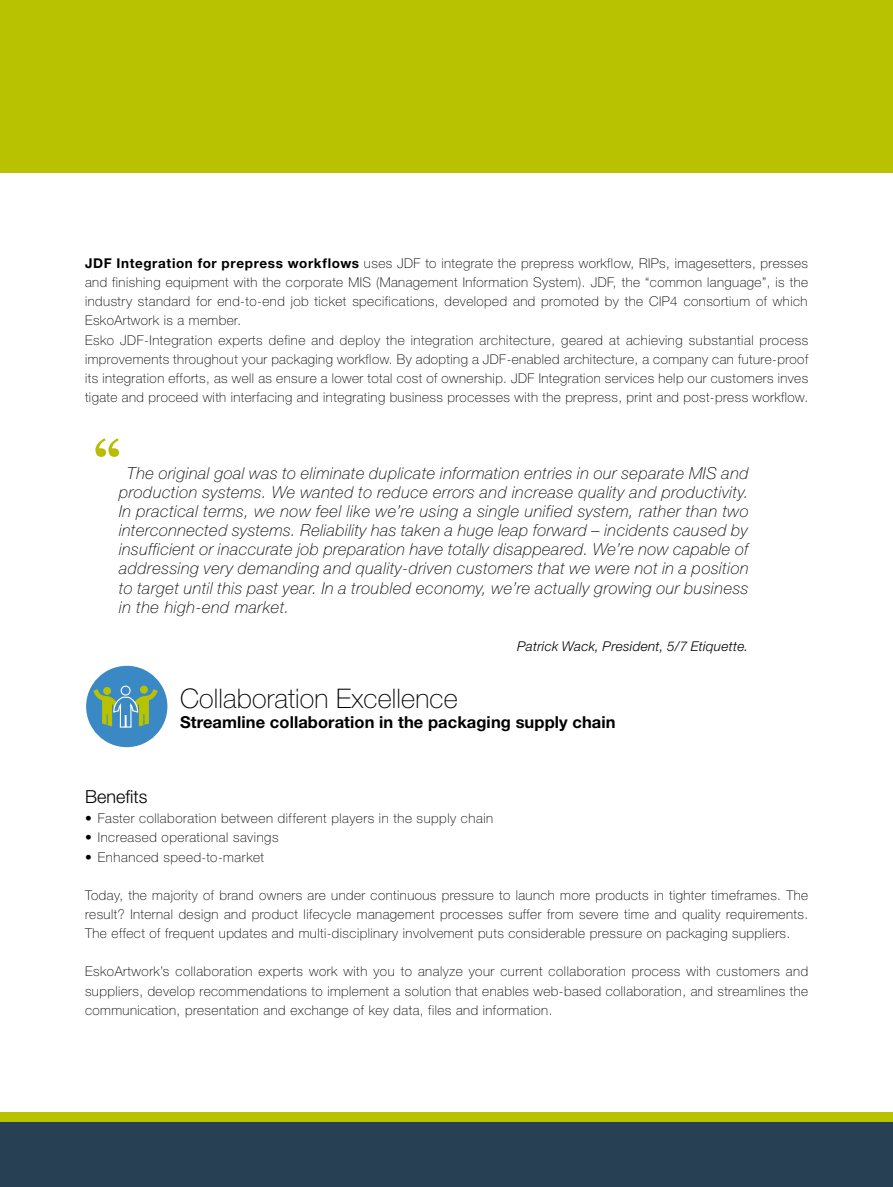
<style>
.page{position:relative;width:893px;height:1187px;background:#fff}
.page>*{position:absolute;margin:0;border:0;box-sizing:border-box;transform-origin:0 0}
.t1{font:700 54px "Georgia";color:#b8bd00}
.t2{font:100 27px "Helvetica Neue LT Std";letter-spacing:.005em;color:#000}
.t3{font:300 18px "Helvetica Neue LT Std";color:#000}
.t4{font:italic 100 16.5px/19.2px "Helvetica Neue LT Std";letter-spacing:.035em;color:#000;text-align:justify}
.t5{font:700 16.5px "Helvetica Neue LT Std";letter-spacing:.005em;color:#000}
.t6{font:100 13.5px/19.2px "Helvetica Neue LT Std";letter-spacing:.035em;color:#000;text-align:justify}
.t7{font:italic 300 13.5px "Helvetica Neue LT Std";letter-spacing:.02em;color:#000}
.s1{font-weight:700}
</style>
<div class="page">
<div style="left:0;top:0;width:893px;height:172px;background:#b8c200"></div>
<div style="left:0;top:1116px;width:893px;height:70px;background:#284053"></div>
<div style="left:0;top:1111px;width:893px;height:10px;background:#b8c200"></div>
<div style="left:86px;top:665px;width:81px;height:82px;background:#3b89c4;border-radius:50%"></div>
<svg style="left:140px;top:685px;width:8px;height:8px"></svg>
<svg style="left:93px;top:689px;width:65px;height:39px"></svg>
<div style="left:121px;top:685px;width:10px;height:10px;border:1px solid #fff;border-radius:50%"></div>
<p class="t6" style="left:85px;top:253px;width:725px;text-align:left"><span class="s1">JDF Integration for prepress workflows</span> uses JDF to integrate the prepress workflow, RIPs, imagesetters, presses and finishing equipment with the corporate MIS (Management Information System). JDF, the “common language”, is the industry standard for end-to-end job ticket specifications, developed and promoted by the CIP4 consortium of which EskoArtwork is a member.<br>Esko JDF-Integration experts define and deploy the integration architecture, geared at achieving substantial process improvements throughout your packaging workflow. By adopting a JDF-enabled architecture, a company can future-proof its integration efforts, as well as ensure a lower total cost of ownership. JDF Integration services help our customers inves tigate and proceed with interfacing and integrating business processes with the prepress, print and post-press workflow.</p>
<h1 class="t1" style="left:94px;top:429px;width:30px">“</h1>
<p class="t4" style="left:119px;top:463px;width:631px;text-indent:8px">The original goal was to eliminate duplicate information entries in our separate MIS and production systems. We wanted to reduce errors and increase quality and productivity.<br>In practical terms, we now feel like we’re using a single unified system, rather than two interconnected systems. Reliability has taken a huge leap forward – incidents caused by insufficient or inaccurate job preparation have totally disappeared. We’re now capable of addressing very demanding and quality-driven customers that we were not in a position to target until this past year. In a troubled economy, we’re actually growing our business in the high-end market.</p>
<p class="t7" style="left:517px;top:638px;width:233px">Patrick Wack, President, 5/7 Etiquette.</p>
<h2 class="t2" style="left:180px;top:683px;width:279px">Collaboration Excellence</h2>
<p class="t5" style="left:180px;top:711px;width:437px">Streamline collaboration in the packaging supply chain</p>
<h3 class="t3" style="left:85px;top:785px;width:64px">Benefits</h3>
<p class="t6" style="left:85px;top:808px;width:410px">• Faster collaboration between different players in the supply chain</p>
<p class="t6" style="left:85px;top:827px;width:195px">• Increased operational savings</p>
<p class="t6" style="left:85px;top:847px;width:180px">• Enhanced speed-to-market</p>
<p class="t6" style="left:85px;top:885px;width:725px">Today, the majority of brand owners are under continuous pressure to launch more products in tighter timeframes. The result? Internal design and product lifecycle management processes suffer from severe time and quality requirements.<br>The effect of frequent updates and multi-disciplinary involvement puts considerable pressure on packaging suppliers.</p>
<p class="t6" style="left:85px;top:961px;width:725px">EskoArtwork’s collaboration experts work with you to analyze your current collaboration process with customers and suppliers, develop recommendations to implement a solution that enables web-based collaboration, and streamlines the communication, presentation and exchange of key data, files and information.</p>
</div>
